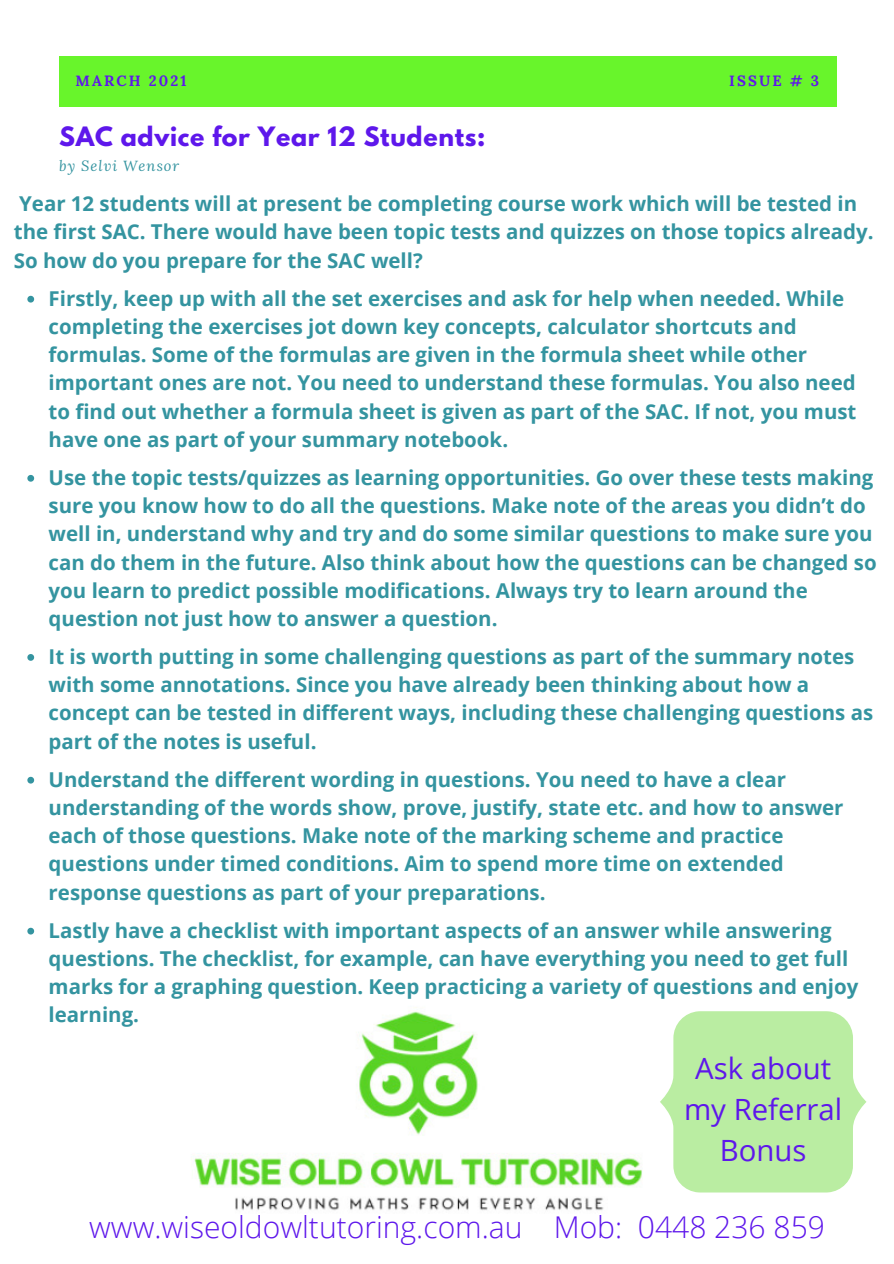
<style>
.page{position:relative;width:894px;height:1264px;background:#fff}
.page>*{position:absolute;margin:0;border:0;box-sizing:border-box;transform-origin:0 0}
.t1{font:300 30px "Open Sans";color:#5e17eb}
.t2{font:29.25px/40.5px "Open Sans";color:#5e17eb;text-align:center}
.t3{font:700 23.7px "League Spartan";letter-spacing:.03em;color:#5e17eb}
.t4{font:700 20.4px/28.2px "Open Sans";color:#3494a0}
.t5{font:700 14.85px "Lora";letter-spacing:.14em;color:#5e17eb}
.t6{font:italic 14.7px "Lora";letter-spacing:.07em;color:#3494a0}
</style>
<div class="page">
<div style="left:59px;top:56px;width:777px;height:51px;background:#68f52b"></div>
<svg style="left:27px;top:296px;width:7px;height:6px"></svg>
<svg style="left:27px;top:475px;width:7px;height:6px"></svg>
<svg style="left:27px;top:654px;width:7px;height:6px"></svg>
<svg style="left:27px;top:776px;width:7px;height:7px"></svg>
<svg style="left:27px;top:927px;width:7px;height:7px"></svg>
<img style="left:191px;top:1007px;width:451px;height:204px">
<svg style="left:660px;top:1011px;width:206px;height:181px;background:#c3efae"></svg>
<p class="t5" style="left:75px;top:68px;width:112px">MARCH 2021</p>
<p class="t5" style="left:729px;top:68px;width:91px">ISSUE # 3</p>
<p class="t3" style="left:59px;top:118px;width:427px">SAC advice for Year 12 Students:</p>
<p class="t6" style="left:59px;top:156px;width:122px">by Selvi Wensor</p>
<p class="t4" style="left:14px;top:189px;width:861px">Year 12 students will at present be completing course work which will be tested in the first SAC. There would have been topic tests and quizzes on those topics already.<br>So how do you prepare for the SAC well?</p>
<p class="t4" style="left:49px;top:284px;width:809px">Firstly, keep up with all the set exercises and ask for help when needed. While completing the exercises jot down key concepts, calculator shortcuts and formulas. Some of the formulas are given in the formula sheet while other important ones are not. You need to understand these formulas. You also need to find out whether a formula sheet is given as part of the SAC. If not, you must have one as part of your summary notebook.</p>
<p class="t4" style="left:49px;top:463px;width:829px">Use the topic tests/quizzes as learning opportunities. Go over these tests making sure you know how to do all the questions. Make note of the areas you didn’t do well in, understand why and try and do some similar questions to make sure you can do them in the future. Also think about how the questions can be changed so you learn to predict possible modifications. Always try to learn around the question not just how to answer a question.</p>
<p class="t4" style="left:49px;top:642px;width:825px">It is worth putting in some challenging questions as part of the summary notes with some annotations. Since you have already been thinking about how a concept can be tested in different ways, including these challenging questions as part of the notes is useful.</p>
<p class="t4" style="left:49px;top:765px;width:796px">Understand the different wording in questions. You need to have a clear understanding of the words show, prove, justify, state etc. and how to answer each of those questions. Make note of the marking scheme and practice questions under timed conditions. Aim to spend more time on extended response questions as part of your preparations.</p>
<p class="t4" style="left:49px;top:915px;width:811px">Lastly have a checklist with important aspects of an answer while answering questions. The checklist, for example, can have everything you need to get full marks for a graphing question. Keep practicing a variety of questions and enjoy learning.</p>
<h2 class="t2" style="left:683px;top:1047px;width:160px">Ask about my Referral<br>Bonus</h2>
<h1 class="t1" style="left:89px;top:1206px;width:737px">www.wiseoldowltutoring.com.au Mob: 0448 236 859</h1>
</div>
